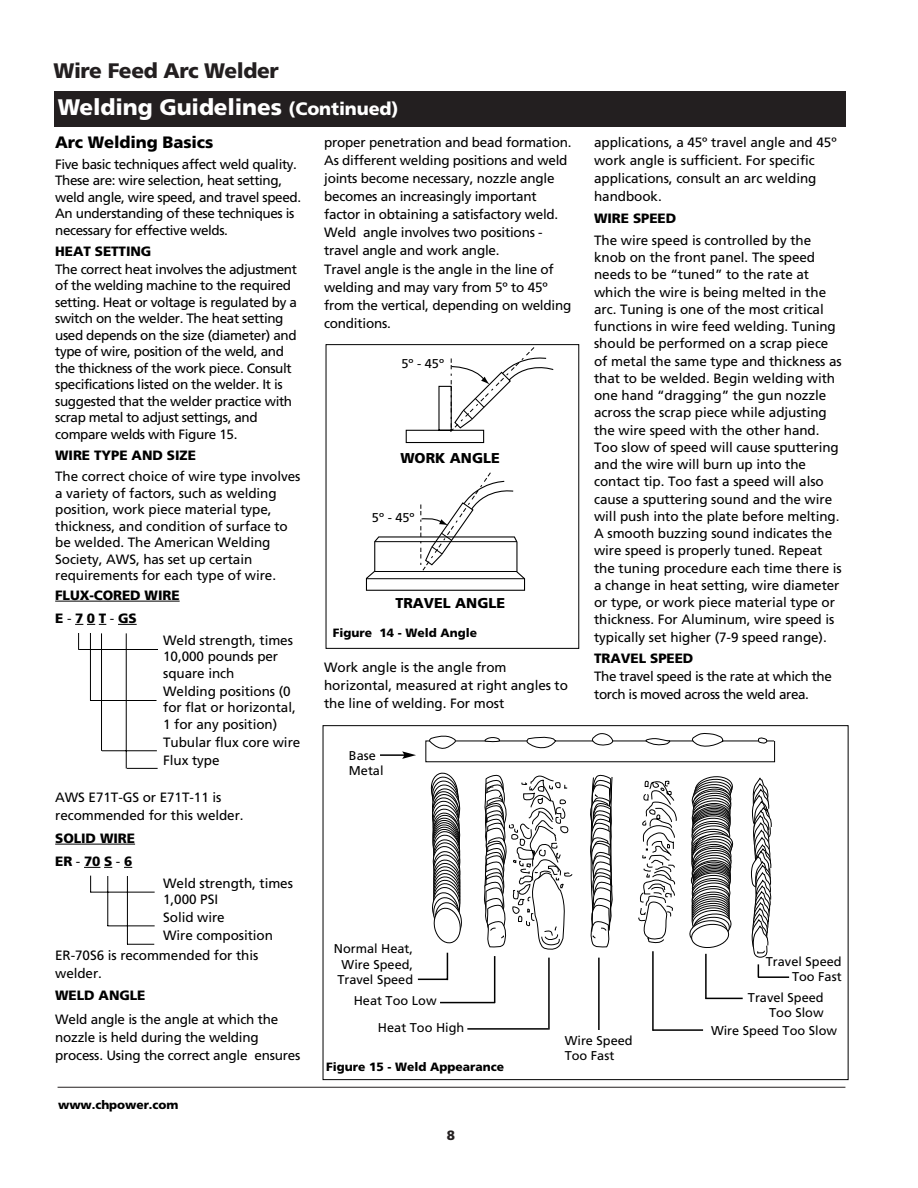
<style>
.page{position:relative;width:918px;height:1188px;background:#fff}
.page>*{position:absolute;margin:0;border:0;box-sizing:border-box;transform-origin:0 0}
.t1{font:900 22.5px "Frutiger";letter-spacing:-.005em;color:#fff}
.t2{font:900 21px "Frutiger";letter-spacing:-.02em;color:#231f20}
.t3{font:900 16.5px "Frutiger";letter-spacing:-.005em;color:#000}
.t4{font:900 14.25px "Frutiger";color:#000}
.t5{font:13.5px/17.2px "Frutiger";letter-spacing:-.005em;color:#000}
.t6{font:13.5px/16.5px "Frutiger";letter-spacing:-.03em;color:#000}
.t7{font:900 13.5px/23.2px "Frutiger";letter-spacing:-.005em;color:#000}
.t8{font:900 13.5px "Frutiger";color:#231f20}
.t9{font:12.75px/15.3px "Frutiger";color:#000;text-align:right}
.t10{font:900 12px "Frutiger";color:#000}
.s1{font-size:18px}
.s2{font-weight:400}
</style>
<div class="page">
<hr style="left:58px;top:1087px;width:787px;height:1px;background:#231f20">
<div style="left:55px;top:92px;width:791px;height:35px;background:#231f20"></div>
<hr style="left:55px;top:601px;width:125px;height:1px;background:#000">
<svg style="left:75px;top:624px;width:31px;height:1px"></svg>
<svg style="left:118px;top:624px;width:19px;height:1px"></svg>
<hr style="left:55px;top:844px;width:80px;height:1px;background:#000">
<svg style="left:84px;top:867px;width:28px;height:1px"></svg>
<svg style="left:405px;top:347px;width:149px;height:97px"></svg>
<svg style="left:365px;top:472px;width:161px;height:119px"></svg>
<div style="left:326px;top:344px;width:253px;height:305px;border:1px solid #000"></div>
<svg style="left:430px;top:772px;width:32px;height:172px"></svg>
<svg style="left:689px;top:776px;width:45px;height:172px"></svg>
<svg style="left:483px;top:774px;width:90px;height:176px"></svg>
<svg style="left:638px;top:780px;width:39px;height:163px"></svg>
<svg style="left:590px;top:774px;width:23px;height:174px"></svg>
<svg style="left:425px;top:733px;width:350px;height:29px"></svg>
<svg style="left:447px;top:953px;width:1px;height:26px"></svg>
<hr style="left:494px;top:956px;width:1px;height:47px;background:#000">
<hr style="left:548px;top:958px;width:2px;height:72px;background:#000">
<hr style="left:598px;top:958px;width:2px;height:72px;background:#000">
<hr style="left:652px;top:951px;width:2px;height:80px;background:#000">
<hr style="left:705px;top:954px;width:2px;height:45px;background:#000">
<svg style="left:751px;top:777px;width:21px;height:200px"></svg>
<hr style="left:418px;top:979px;width:30px;height:1px;background:#000">
<hr style="left:440px;top:1002px;width:55px;height:1px;background:#000">
<hr style="left:467px;top:1028px;width:81px;height:2px;background:#000">
<hr style="left:653px;top:1029px;width:50px;height:2px;background:#000">
<hr style="left:758px;top:976px;width:31px;height:2px;background:#000">
<hr style="left:705px;top:998px;width:38px;height:1px;background:#000">
<hr style="left:380px;top:754px;width:25px;height:2px;background:#000">
<svg style="left:402px;top:751px;width:14px;height:8px"></svg>
<hr style="left:126px;top:633px;width:1px;height:135px;background:#000">
<hr style="left:127px;top:768px;width:31px;height:1px;background:#000">
<hr style="left:101px;top:633px;width:1px;height:118px;background:#000">
<hr style="left:102px;top:750px;width:55px;height:1px;background:#000">
<hr style="left:90px;top:700px;width:67px;height:1px;background:#000">
<hr style="left:90px;top:633px;width:1px;height:67px;background:#000">
<svg style="left:78px;top:633px;width:1px;height:17px"></svg>
<hr style="left:79px;top:649px;width:79px;height:1px;background:#000">
<hr style="left:127px;top:876px;width:1px;height:68px;background:#000">
<svg style="left:127px;top:944px;width:27px;height:1px"></svg>
<hr style="left:107px;top:876px;width:1px;height:50px;background:#000">
<hr style="left:107px;top:926px;width:48px;height:1px;background:#000">
<svg style="left:90px;top:876px;width:1px;height:16px"></svg>
<hr style="left:91px;top:892px;width:64px;height:1px;background:#000">
<h2 class="t2" style="left:53px;top:62px;width:227px">Wire Feed Arc Welder</h2>
<h1 class="t1" style="left:58px;top:99px;width:342px">Welding Guidelines <span class="s1">(Continued)</span></h1>
<p class="t3" style="left:55px;top:135px;width:160px">Arc Welding Basics</p>
<p class="t6" style="left:55px;top:157px;width:248px">Five basic techniques affect weld quality.<br>These are: wire selection, heat setting, weld angle, wire speed, and travel speed.<br>An understanding of these techniques is necessary for effective welds.</p>
<p class="t7" style="left:55px;top:240px;width:98px">HEAT SETTING</p>
<p class="t6" style="left:55px;top:262px;width:243px">The correct heat involves the adjustment of the welding machine to the required setting. Heat or voltage is regulated by a switch on the welder. The heat setting used depends on the size (diameter) and type of wire, position of the weld, and the thickness of the work piece. Consult specifications listed on the welder. It is suggested that the welder practice with scrap metal to adjust settings, and compare welds with Figure 15.</p>
<p class="t7" style="left:55px;top:444px;width:142px">WIRE TYPE AND SIZE</p>
<p class="t5" style="left:55px;top:469px;width:247px;line-height:16.5px">The correct choice of wire type involves a variety of factors, such as welding position, work piece material type, thickness, and condition of surface to be welded. The American Welding Society, AWS, has set up certain requirements for each type of wire.</p>
<p class="t7" style="left:55px;top:584px;width:126px">FLUX-CORED WIRE<br>E<span class="s2">-</span> 70T<span class="s2">-</span> GS</p>
<p class="t5" style="left:163px;top:633px;width:131px;line-height:16.5px">Weld strength, times<br>10,000 pounds per square inch</p>
<p class="t5" style="left:163px;top:684px;width:134px;line-height:16.5px">Welding positions (0 for flat or horizontal,<br>1 for any position)</p>
<p class="t5" style="left:163px;top:734px;width:139px;line-height:18px">Tubular flux core wire<br>Flux type</p>
<p class="t5" style="left:55px;top:790px;width:190px;line-height:18px">AWS E71T-GS or E71T-11 is recommended for this welder.</p>
<p class="t7" style="left:55px;top:828px;width:81px">SOLID WIRE<br>ER<span class="s2">-</span> 70S<span class="s2">-</span> 6</p>
<p class="t5" style="left:163px;top:876px;width:131px;line-height:16.5px">Weld strength, times<br>1,000 PSI</p>
<p class="t5" style="left:163px;top:910px;width:111px;line-height:18px">Solid wire<br>Wire composition</p>
<p class="t5" style="left:55px;top:947px;width:205px;line-height:18px">ER-70S6 is recommended for this welder.</p>
<p class="t7" style="left:55px;top:985px;width:92px">WELD ANGLE</p>
<p class="t5" style="left:55px;top:1011px;width:247px;line-height:18px">Weld angle is the angle at which the nozzle is held during the welding process. Using the correct angle ensures</p>
<p class="t5" style="left:324px;top:134px;width:249px;line-height:18px">proper penetration and bead formation.<br>As different welding positions and weld joints become necessary, nozzle angle becomes an increasingly important factor in obtaining a satisfactory weld.<br>Weld angle involves two positions - travel angle and work angle.</p>
<p class="t5" style="left:324px;top:262px;width:249px;line-height:18px">Travel angle is the angle in the line of welding and may vary from 5º to 45º from the vertical, depending on welding conditions.</p>
<p class="t5" style="left:594px;top:134px;width:244px;line-height:18px">applications, a 45º travel angle and 45º work angle is sufficient. For specific applications, consult an arc welding handbook.</p>
<p class="t7" style="left:594px;top:208px;width:84px">WIRE SPEED</p>
<p class="t5" style="left:594px;top:233px;width:249px">The wire speed is controlled by the knob on the front panel. The speed needs to be “tuned” to the rate at which the wire is being melted in the arc. Tuning is one of the most critical functions in wire feed welding. Tuning should be performed on a scrap piece of metal the same type and thickness as that to be welded. Begin welding with one hand “dragging” the gun nozzle across the scrap piece while adjusting the wire speed with the other hand.<br>Too slow of speed will cause sputtering and the wire will burn up into the contact tip. Too fast a speed will also cause a sputtering sound and the wire will push into the plate before melting.<br>A smooth buzzing sound indicates the wire speed is properly tuned. Repeat the tuning procedure each time there is a change in heat setting, wire diameter or type, or work piece material type or thickness. For Aluminum, wire speed is typically set higher (7-9 speed range).</p>
<p class="t7" style="left:594px;top:647px;width:101px">TRAVEL SPEED</p>
<p class="t6" style="left:594px;top:669px;width:239px;line-height:17.2px">The travel speed is the rate at which the torch is moved across the weld area.</p>
<p class="t9" style="left:401px;top:357px;width:44px">5º - 45º</p>
<p class="t4" style="left:400px;top:453px;width:101px">WORK ANGLE</p>
<p class="t9" style="left:372px;top:511px;width:44px">5º - 45º</p>
<p class="t4" style="left:395px;top:597px;width:111px">TRAVEL ANGLE</p>
<p class="t10" style="left:333px;top:628px;width:146px">Figure 14 - Weld Angle</p>
<p class="t5" style="left:324px;top:659px;width:245px;line-height:18px">Work angle is the angle from horizontal, measured at right angles to the line of welding. For most</p>
<p class="t9" style="left:349px;top:748px;width:36px;text-align:left">Base<br>Metal</p>
<p class="t9" style="left:334px;top:942px;width:81px">Normal Heat,<br>Wire Speed,<br>Travel Speed</p>
<p class="t9" style="left:378px;top:987px;width:88px;line-height:27.2px;text-align:left;text-indent:-24px">Heat Too Low<br>Heat Too High</p>
<p class="t9" style="left:766px;top:955px;width:77px">Travel Speed<br>Too Fast</p>
<p class="t9" style="left:748px;top:991px;width:77px">Travel Speed<br>Too Slow</p>
<p class="t9" style="left:711px;top:1024px;width:128px">Wire Speed Too Slow</p>
<p class="t9" style="left:565px;top:1034px;width:70px;text-align:left">Wire Speed<br>Too Fast</p>
<p class="t10" style="left:326px;top:1062px;width:180px">Figure 15 - Weld Appearance</p>
<p class="t10" style="left:58px;top:1100px;width:122px">www.chpower.com</p>
<p class="t8" style="left:447px;top:1130px;width:10px">8</p>
</div>
